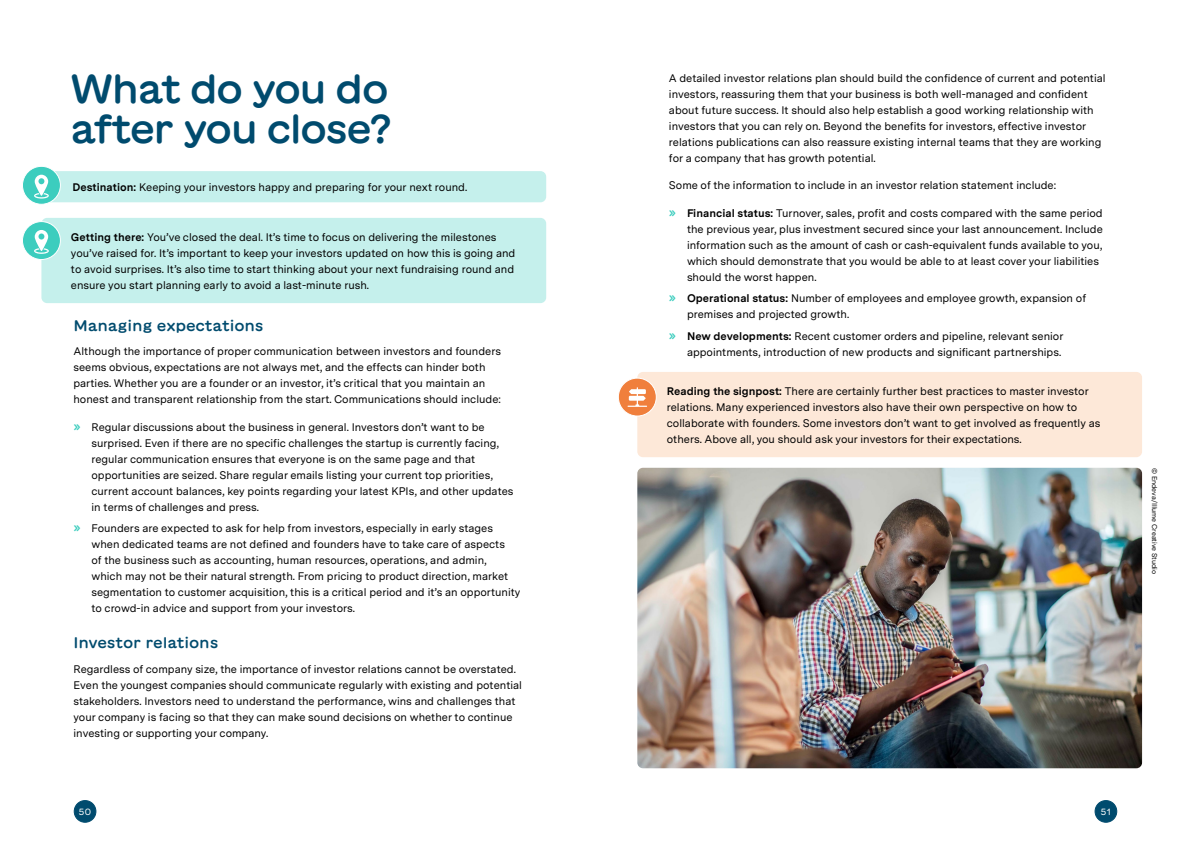
<style>
.page{position:relative;width:1191px;height:842px;background:#fff}
.page>*{position:absolute;margin:0;border:0;box-sizing:border-box;transform-origin:0 0}
.t1{font:500 40px/40px "GT Maru";letter-spacing:-.05em;color:#004b6e}
.t2{font:500 15.1px "GT Maru";letter-spacing:-.01em;color:#004b6e}
.t3{font:11px/16px "Messina Sans";color:#000}
.t4{font:9px "GT Maru";color:#fff}
.t5{font:7px "Messina Sans";color:#000}
.s1{font-weight:700}
.s2{font-family:"GT Maru";font-size:14px;color:#3ccdbe}
</style>
<div class="page">
<div style="left:637px;top:372px;width:505px;height:85px;background:#fde8d8;border-radius:6px"></div>
<div style="left:618px;top:378px;width:38px;height:38px;background:#f07f3c;border-radius:50%"></div>
<div style="left:618px;top:378px;width:39px;height:38px;border:1px solid #fff;border-radius:50%"></div>
<svg style="left:627px;top:387px;width:20px;height:20px"></svg>
<div style="left:41px;top:171px;width:505px;height:31px;background:#c5f0ec;border-radius:6px"></div>
<div style="left:22px;top:166px;width:38px;height:38px;background:#3ccdbe;border-radius:50%"></div>
<div style="left:22px;top:166px;width:39px;height:39px;border:1px solid #fff;border-radius:50%"></div>
<svg style="left:34px;top:175px;width:15px;height:24px"></svg>
<div style="left:41px;top:218px;width:505px;height:85px;background:#c5f0ec;border-radius:6px"></div>
<div style="left:22px;top:222px;width:38px;height:37px;background:#3ccdbe;border-radius:50%"></div>
<div style="left:22px;top:221px;width:39px;height:39px;border:1px solid #fff;border-radius:50%"></div>
<svg style="left:34px;top:230px;width:15px;height:24px"></svg>
<img style="left:637px;top:468px;width:505px;height:300px">
<div style="left:74px;top:800px;width:22px;height:22px;background:#004b6e;border-radius:50%"></div>
<div style="left:74px;top:800px;width:22px;height:23px;border:1px solid #004b6e;border-radius:50%"></div>
<div style="left:1095px;top:800px;width:21px;height:22px;background:#004b6e;border-radius:50%"></div>
<div style="left:1094px;top:800px;width:23px;height:23px;border:1px solid #004b6e;border-radius:50%"></div>
<h1 class="t1" style="left:70px;top:69px;width:324px">What do you do after you close?</h1>
<p class="t3" style="left:72px;top:179px;width:396px"><span class="s1">Destination:</span> Keeping your investors happy and preparing for your next round.</p>
<p class="t3" style="left:71px;top:228px;width:446px"><span class="s1">Getting there:</span> You’ve closed the deal. It’s time to focus on delivering the milestones you’ve raised for. It’s important to keep your investors updated on how this is going and to avoid surprises. It’s also time to start thinking about your next fundraising round and ensure you start planning early to avoid a last-minute rush.</p>
<h2 class="t2" style="left:73px;top:316px;width:192px">Managing expectations</h2>
<p class="t3" style="left:73px;top:343px;width:429px">Although the importance of proper communication between investors and founders seems obvious, expectations are not always met, and the effects can hinder both parties. Whether you are a founder or an investor, it’s critical that you maintain an honest and transparent relationship from the start. Communications should include:</p>
<p class="t3" style="left:91px;top:418px;width:423px;text-indent:-18px"><span class="s2">»</span> Regular discussions about the business in general. Investors don’t want to be surprised. Even if there are no specific challenges the startup is currently facing, regular communication ensures that everyone is on the same page and that opportunities are seized. Share regular emails listing your current top priorities, current account balances, key points regarding your latest KPIs, and other updates in terms of challenges and press.</p>
<p class="t3" style="left:91px;top:520px;width:430px;text-indent:-18px"><span class="s2">»</span> Founders are expected to ask for help from investors, especially in early stages when dedicated teams are not defined and founders have to take care of aspects<br>of the business such as accounting, human resources, operations, and admin,<br>which may not be their natural strength. From pricing to product direction, market segmentation to customer acquisition, this is a critical period and it’s an opportunity to crowd-in advice and support from your investors.</p>
<h2 class="t2" style="left:73px;top:634px;width:147px">Investor relations</h2>
<p class="t3" style="left:73px;top:661px;width:450px">Regardless of company size, the importance of investor relations cannot be overstated.<br>Even the youngest companies should communicate regularly with existing and potential stakeholders. Investors need to understand the performance, wins and challenges that your company is facing so that they can make sound decisions on whether to continue investing or supporting your company.</p>
<p class="t3" style="left:669px;top:70px;width:438px">A detailed investor relations plan should build the confidence of current and potential investors, reassuring them that your business is both well-managed and confident about future success. It should also help establish a good working relationship with investors that you can rely on. Beyond the benefits for investors, effective investor relations publications can also reassure existing internal teams that they are working for a company that has growth potential.</p>
<p class="t3" style="left:669px;top:177px;width:389px">Some of the information to include in an investor relation statement include:</p>
<p class="t3" style="left:687px;top:205px;width:417px;text-indent:-18px"><span class="s2">»</span> <span class="s1">Financial status:</span> Turnover, sales, profit and costs compared with the same period the previous year, plus investment secured since your last announcement. Include information such as the amount of cash or cash-equivalent funds available to you, which should demonstrate that you would be able to at least cover your liabilities should the worst happen.</p>
<p class="t3" style="left:687px;top:290px;width:401px;text-indent:-18px"><span class="s2">»</span> <span class="s1">Operational status:</span> Number of employees and employee growth, expansion of premises and projected growth.</p>
<p class="t3" style="left:669px;top:328px;width:396px;text-align:right"><span class="s2">»</span> <span class="s1">New developments:</span> Recent customer orders and pipeline, relevant senior appointments, introduction of new products and significant partnerships.</p>
<p class="t3" style="left:667px;top:382px;width:435px"><span class="s1">Reading the signpost:</span> There are certainly further best practices to master investor relations. Many experienced investors also have their own perspective on how to collaborate with founders. Some investors don’t want to get involved as frequently as others. Above all, you should ask your investors for their expectations.</p>
<p class="t4" style="left:79px;top:806px;width:14px">50</p>
<p class="t4" style="left:1101px;top:806px;width:11px">51</p>
<p class="t5" style="left:1159px;top:468px;width:108px;rotate:90deg">© Endeva/Illume Creative Studio</p>
</div>
